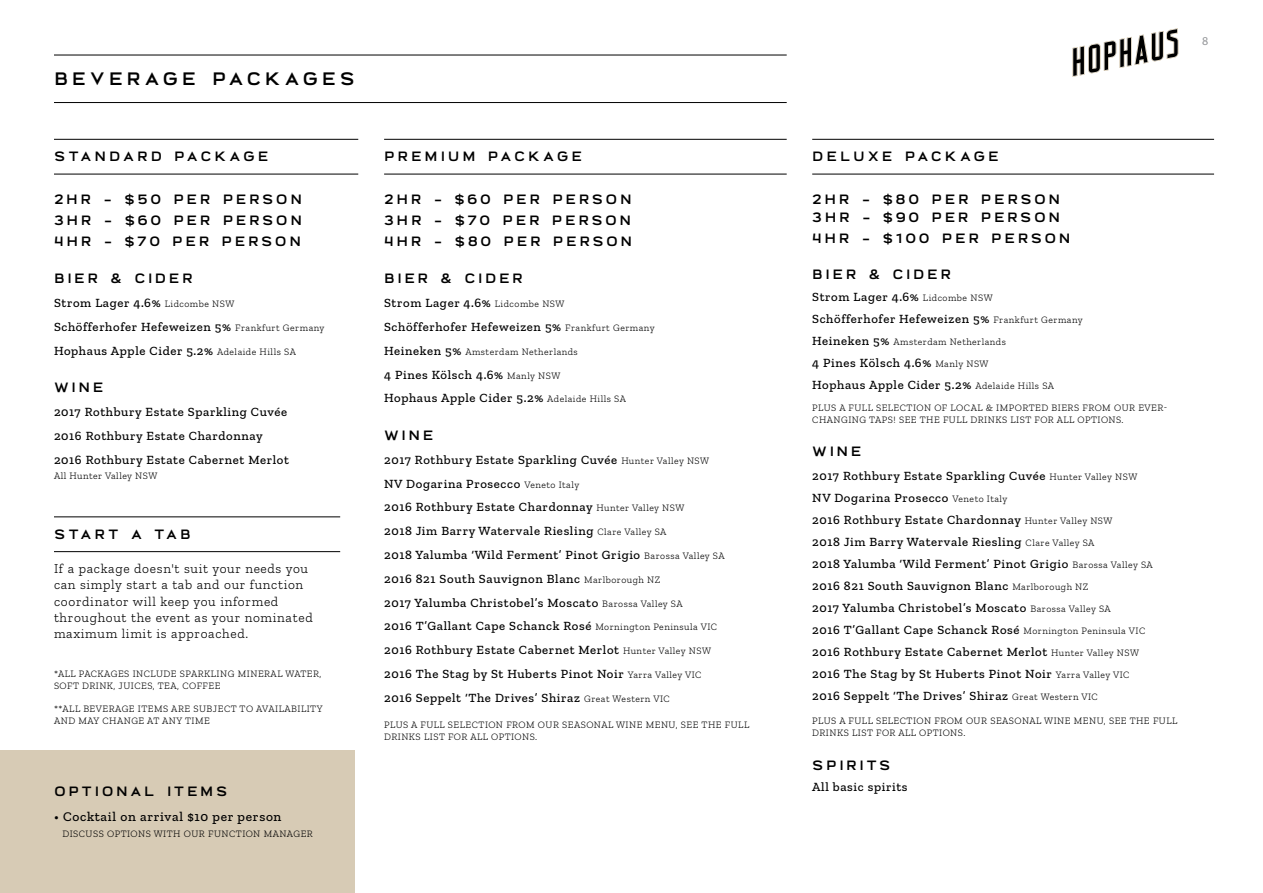
<style>
.page{position:relative;width:1263px;height:893px;background:#fff}
.page>*{position:absolute;margin:0;border:0;box-sizing:border-box;transform-origin:0 0}
.t1{font:18px "Broadwell Standard";letter-spacing:.2em;color:#000}
.t2{font:13.5px/21px "Broadwell Standard";letter-spacing:.2em;color:#000;text-align:justify}
.t3{font:300 13.5px/16.2px "Zilla Slab";letter-spacing:.05em;color:#000}
.t4{font:500 13.5px "Zilla Slab";letter-spacing:.05em;color:#000}
.t5{font:13.5px "Broadwell Standard";letter-spacing:.225em;color:#000}
.t6{font:500 12.75px/23.9px "Zilla Slab";letter-spacing:.05em;color:#000}
.t7{font:12px "Myriad Pro";color:#939598}
.t8{font:300 9.75px/11.7px "Zilla Slab";letter-spacing:.05em;color:#000}
.s1{font-weight:300;font-size:9.75px}
.s2{font-weight:500;font-size:12.75px}
</style>
<div class="page">
<svg style="left:1072px;top:28px;width:106px;height:49px"></svg>
<div style="left:0;top:750px;width:355px;height:143px;background:#d7cbb5"></div>
<hr style="left:54px;top:55px;width:733px;height:1px;background:#000">
<hr style="left:54px;top:102px;width:733px;height:1px;background:#000">
<hr style="left:54px;top:139px;width:304px;height:1px;background:#000">
<hr style="left:54px;top:174px;width:304px;height:1px;background:#000">
<hr style="left:54px;top:516px;width:286px;height:1px;background:#000">
<hr style="left:54px;top:551px;width:286px;height:1px;background:#000">
<hr style="left:384px;top:139px;width:403px;height:1px;background:#000">
<hr style="left:384px;top:174px;width:403px;height:1px;background:#000">
<hr style="left:812px;top:139px;width:402px;height:1px;background:#000">
<hr style="left:812px;top:174px;width:402px;height:1px;background:#000">
<h1 class="t1" style="left:54px;top:71px;width:302px">BEVERAGE PACKAGES</h1>
<p class="t2" style="left:54px;top:146px;width:216px">STANDARD PACKAGE</p>
<p class="t2" style="left:54px;top:189px;width:250px">2HR - $50 PER PERSON 3HR - $60 PER PERSON 4HR - $70 PER PERSON</p>
<p class="t2" style="left:54px;top:269px;width:140px">BIER &amp; CIDER</p>
<p class="t6" style="left:54px;top:291px;width:272px">Strom Lager 4.6% <span class="s1">Lidcombe NSW<br></span>Schöfferhofer Hefeweizen 5% <span class="s1">Frankfurt Germany<br></span>Hophaus Apple Cider 5.2% <span class="s1">Adelaide Hills SA</span></p>
<p class="t2" style="left:54px;top:378px;width:51px">WINE</p>
<p class="t6" style="left:54px;top:400px;width:236px">2017 Rothbury Estate Sparkling Cuvée<br>2016 Rothbury Estate Chardonnay<br>2016 Rothbury Estate Cabernet Merlot</p>
<p class="t8" style="left:54px;top:470px;width:105px">All Hunter Valley NSW</p>
<p class="t5" style="left:54px;top:528px;width:139px">START A TAB</p>
<p class="t3" style="left:54px;top:561px;width:260px">If a package doesn't suit your needs you can simply start a tab and our function coordinator will keep you informed throughout the event as your nominated maximum limit is approached.</p>
<p class="t8" style="left:54px;top:668px;width:269px">*ALL PACKAGES INCLUDE SPARKLING MINERAL WATER,<br>SOFT DRINK, JUICES, TEA, COFFEE</p>
<p class="t8" style="left:54px;top:703px;width:270px">**ALL BEVERAGE ITEMS ARE SUBJECT TO AVAILABILITY<br>AND MAY CHANGE AT ANY TIME</p>
<p class="t2" style="left:54px;top:782px;width:175px">OPTIONAL ITEMS</p>
<p class="t4" style="left:54px;top:809px;width:229px">• Cocktail on arrival $10 per person</p>
<p class="t8" style="left:62px;top:828px;width:252px">DISCUSS OPTIONS WITH OUR FUNCTION MANAGER</p>
<p class="t2" style="left:384px;top:146px;width:199px">PREMIUM PACKAGE</p>
<p class="t2" style="left:384px;top:189px;width:250px">2HR - $60 PER PERSON 3HR - $70 PER PERSON 4HR - $80 PER PERSON</p>
<p class="t2" style="left:384px;top:269px;width:140px">BIER &amp; CIDER</p>
<p class="t6" style="left:384px;top:291px;width:272px">Strom Lager 4.6% <span class="s1">Lidcombe NSW<br></span>Schöfferhofer Hefeweizen 5% <span class="s1">Frankfurt Germany</span></p>
<p class="t8" style="left:384px;top:346px;width:195px"><span class="s2">Heineken 5%</span> Amsterdam Netherlands</p>
<p class="t6" style="left:384px;top:363px;width:243px">4 Pines Kölsch 4.6% <span class="s1">Manly NSW<br></span>Hophaus Apple Cider 5.2% <span class="s1">Adelaide Hills SA</span></p>
<p class="t2" style="left:384px;top:425px;width:51px">WINE</p>
<p class="t6" style="left:384px;top:448px;width:342px">2017 Rothbury Estate Sparkling Cuvée <span class="s1">Hunter Valley NSW </span>NV Dogarina Prosecco <span class="s1">Veneto Italy<br></span>2016 Rothbury Estate Chardonnay <span class="s1">Hunter Valley NSW<br></span>2018 Jim Barry Watervale Riesling <span class="s1">Clare Valley SA<br></span>2018 Yalumba ‘Wild Ferment’ Pinot Grigio <span class="s1">Barossa Valley SA </span>2016 821 South Sauvignon Blanc <span class="s1">Marlborough NZ<br></span>2017 Yalumba Christobel’s Moscato <span class="s1">Barossa Valley SA<br></span>2016 T’Gallant Cape Schanck Rosé <span class="s1">Mornington Peninsula VIC </span>2016 Rothbury Estate Cabernet Merlot <span class="s1">Hunter Valley NSW </span>2016 The Stag by St Huberts Pinot Noir <span class="s1">Yarra Valley VIC </span>2016 Seppelt ‘The Drives’ Shiraz <span class="s1">Great Western VIC</span></p>
<p class="t8" style="left:384px;top:719px;width:367px">PLUS A FULL SELECTION FROM OUR SEASONAL WINE MENU, SEE THE FULL<br>DRINKS LIST FOR ALL OPTIONS.</p>
<p class="t7" style="left:1202px;top:34px;width:8px">8</p>
<p class="t2" style="left:812px;top:146px;width:188px">DELUXE PACKAGE</p>
<p class="t2" style="left:812px;top:191px;width:250px;line-height:18px">2HR - $80 PER PERSON<br>3HR - $90 PER PERSON</p>
<p class="t2" style="left:812px;top:228px;width:260px">4HR - $100 PER PERSON</p>
<p class="t2" style="left:812px;top:265px;width:140px">BIER &amp; CIDER</p>
<p class="t6" style="left:812px;top:286px;width:272px;line-height:22px">Strom Lager 4.6% <span class="s1">Lidcombe NSW<br></span>Schöfferhofer Hefeweizen 5% <span class="s1">Frankfurt Germany</span></p>
<p class="t8" style="left:812px;top:336px;width:195px"><span class="s2">Heineken 5%</span> Amsterdam Netherlands</p>
<p class="t6" style="left:812px;top:352px;width:243px;line-height:22px">4 Pines Kölsch 4.6% <span class="s1">Manly NSW<br></span>Hophaus Apple Cider 5.2% <span class="s1">Adelaide Hills SA</span></p>
<p class="t8" style="left:812px;top:402px;width:357px">PLUS A FULL SELECTION OF LOCAL &amp; IMPORTED BIERS FROM OUR EVER-<br>CHANGING TAPS! SEE THE FULL DRINKS LIST FOR ALL OPTIONS.</p>
<p class="t2" style="left:812px;top:442px;width:51px">WINE</p>
<p class="t6" style="left:812px;top:465px;width:342px;line-height:22px">2017 Rothbury Estate Sparkling Cuvée <span class="s1">Hunter Valley NSW </span>NV Dogarina Prosecco <span class="s1">Veneto Italy<br></span>2016 Rothbury Estate Chardonnay <span class="s1">Hunter Valley NSW<br></span>2018 Jim Barry Watervale Riesling <span class="s1">Clare Valley SA<br></span>2018 Yalumba ‘Wild Ferment’ Pinot Grigio <span class="s1">Barossa Valley SA </span>2016 821 South Sauvignon Blanc <span class="s1">Marlborough NZ<br></span>2017 Yalumba Christobel’s Moscato <span class="s1">Barossa Valley SA<br></span>2016 T’Gallant Cape Schanck Rosé <span class="s1">Mornington Peninsula VIC </span>2016 Rothbury Estate Cabernet Merlot <span class="s1">Hunter Valley NSW </span>2016 The Stag by St Huberts Pinot Noir <span class="s1">Yarra Valley VIC </span>2016 Seppelt ‘The Drives’ Shiraz <span class="s1">Great Western VIC</span></p>
<p class="t8" style="left:812px;top:714px;width:367px">PLUS A FULL SELECTION FROM OUR SEASONAL WINE MENU, SEE THE FULL<br>DRINKS LIST FOR ALL OPTIONS.</p>
<p class="t2" style="left:812px;top:756px;width:80px">SPIRITS</p>
<p class="t6" style="left:812px;top:775px;width:97px">All basic spirits</p>
</div>
